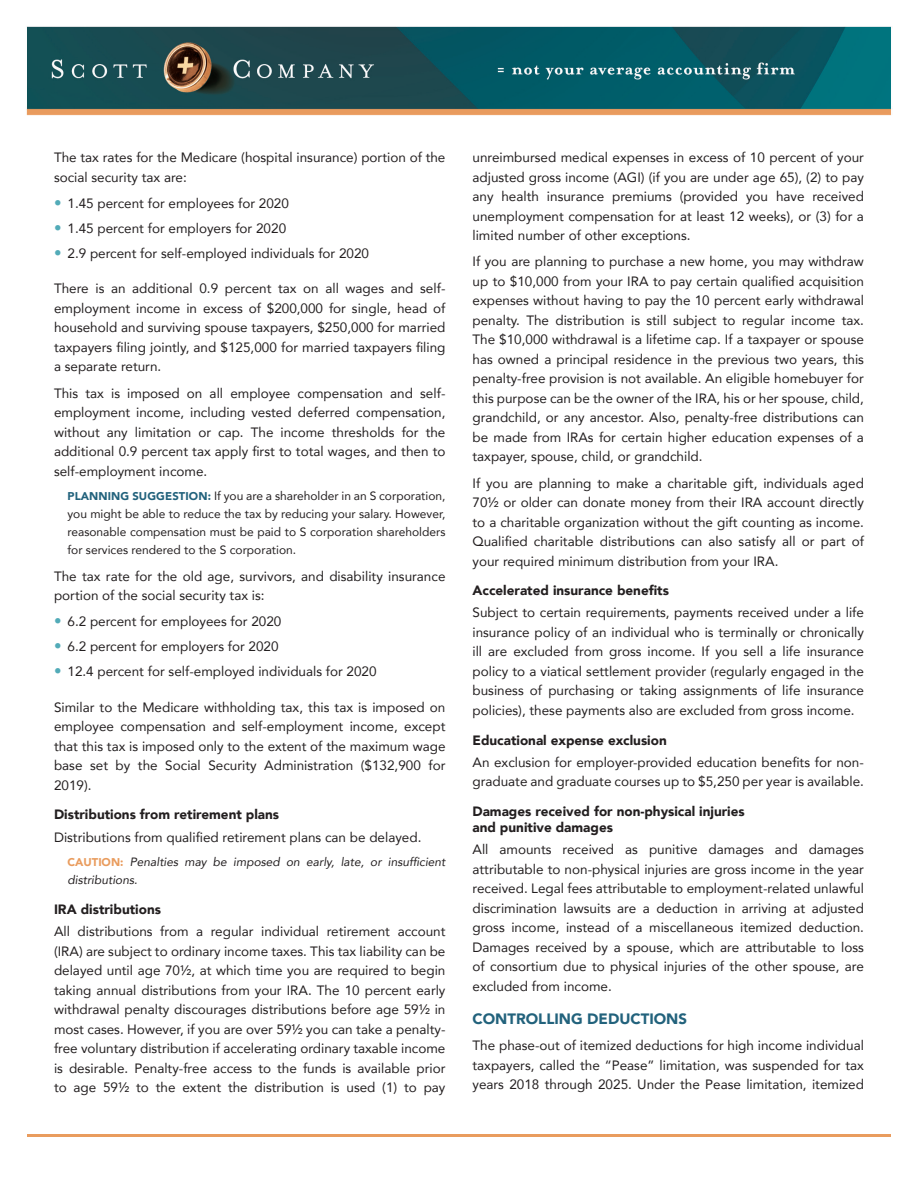
<style>
.page{position:relative;width:918px;height:1188px;background:#fff}
.page>*{position:absolute;margin:0;border:0;box-sizing:border-box;transform-origin:0 0}
.Sub_Heading{font:900 15px "Avenir";color:#22627c}
.t1{font:13.5px/19.5px "Avenir";color:#231f20;text-align:justify}
.Sub_Sub_Sub_Heading{font:900 13.5px/16.2px "Avenir";color:#231f20}
.Indent{font:12px/18px "Avenir";color:#231f20;text-align:justify}
.Indent_Italic{font:italic 12px/18px "Avenir";color:#231f20}
.s1{font-size:15px;color:#52abb8}
.s2{font-weight:900;font-size:11.25px;color:#22627c}
.s3{font-weight:900;font-style:normal;font-size:11.25px;color:#e99c5e}
</style>
<div class="page">
<img style="left:26px;top:26px;width:865px;height:90px">
<hr style="left:27px;top:1134px;width:864px;height:3px;background:#e99c5e">
<p class="t1" style="left:54px;top:147px;width:393px">The tax rates for the Medicare (hospital insurance) portion of the social security tax are:</p>
<p class="t1" style="left:54px;top:193px;width:236px"><span class="s1">•</span> 1.45 percent for employees for 2020</p>
<p class="t1" style="left:54px;top:218px;width:234px"><span class="s1">•</span> 1.45 percent for employers for 2020</p>
<p class="t1" style="left:54px;top:243px;width:317px"><span class="s1">•</span> 2.9 percent for self-employed individuals for 2020</p>
<p class="t1" style="left:54px;top:278px;width:393px">There is an additional 0.9 percent tax on all wages and self&shy;employment income in excess of $200,000 for single, head of household and surviving spouse taxpayers, $250,000 for married taxpayers filing jointly, and $125,000 for married taxpayers filing a separate return.</p>
<p class="t1" style="left:54px;top:383px;width:393px">This tax is imposed on all employee compensation and self&shy;employment income, including vested deferred compensation, without any limitation or cap. The income thresholds for the additional 0.9 percent tax apply first to total wages, and then to self-employment income.</p>
<p class="Indent" style="left:68px;top:487px;width:380px"><span class="s2">PLANNING SUGGESTION:</span> If you are a shareholder in an S corporation, you might be able to reduce the tax by reducing your salary. However, reasonable compensation must be paid to S corporation shareholders for services rendered to the S corporation.</p>
<p class="t1" style="left:54px;top:566px;width:393px">The tax rate for the old age, survivors, and disability insurance portion of the social security tax is:</p>
<p class="t1" style="left:54px;top:611px;width:229px"><span class="s1">•</span> 6.2 percent for employees for 2020</p>
<p class="t1" style="left:54px;top:636px;width:226px"><span class="s1">•</span> 6.2 percent for employers for 2020</p>
<p class="t1" style="left:54px;top:661px;width:324px"><span class="s1">•</span> 12.4 percent for self-employed individuals for 2020</p>
<p class="t1" style="left:54px;top:697px;width:393px">Similar to the Medicare withholding tax, this tax is imposed on employee compensation and self-employment income, except that this tax is imposed only to the extent of the maximum wage base set by the Social Security Administration ($132,900 for 2019).</p>
<p class="Sub_Sub_Sub_Heading" style="left:54px;top:806px;width:227px">Distributions from retirement plans</p>
<p class="t1" style="left:54px;top:827px;width:369px">Distributions from qualified retirement plans can be delayed.</p>
<p class="Indent_Italic" style="left:68px;top:853px;width:380px"><span class="s3">CAUTION:</span> Penalties may be imposed on early, late, or insufficient distributions.</p>
<p class="Sub_Sub_Sub_Heading" style="left:54px;top:901px;width:109px">IRA distributions</p>
<p class="t1" style="left:54px;top:921px;width:393px">All distributions from a regular individual retirement account (IRA) are subject to ordinary income taxes. This tax liability can be delayed until age 70½, at which time you are required to begin taking annual distributions from your IRA. The 10 percent early withdrawal penalty discourages distributions before age 59½ in most cases. However, if you are over 59½ you can take a penalty&shy;free voluntary distribution if accelerating ordinary taxable income is desirable. Penalty-free access to the funds is available prior to age 59½ to the extent the distribution is used (1) to pay</p>
<p class="t1" style="left:472px;top:147px;width:393px">unreimbursed medical expenses in excess of 10 percent of your adjusted gross income (AGI) (if you are under age 65), (2) to pay any health insurance premiums (provided you have received unemployment compensation for at least 12 weeks), or (3) for a limited number of other exceptions.</p>
<p class="t1" style="left:472px;top:251px;width:393px">If you are planning to purchase a new home, you may withdraw up to $10,000 from your IRA to pay certain qualified acquisition expenses without having to pay the 10 percent early withdrawal penalty. The distribution is still subject to regular income tax.<br>The $10,000 withdrawal is a lifetime cap. If a taxpayer or spouse has owned a principal residence in the previous two years, this penalty-free provision is not available. An eligible homebuyer for this purpose can be the owner of the IRA, his or her spouse, child, grandchild, or any ancestor. Also, penalty-free distributions can be made from IRAs for certain higher education expenses of a taxpayer, spouse, child, or grandchild.</p>
<p class="t1" style="left:472px;top:473px;width:393px">If you are planning to make a charitable gift, individuals aged 70½ or older can donate money from their IRA account directly to a charitable organization without the gift counting as income.<br>Qualified charitable distributions can also satisfy all or part of your required minimum distribution from your IRA.</p>
<p class="Sub_Sub_Sub_Heading" style="left:472px;top:582px;width:198px">Accelerated insurance benefits</p>
<p class="t1" style="left:472px;top:603px;width:393px">Subject to certain requirements, payments received under a life insurance policy of an individual who is terminally or chronically ill are excluded from gross income. If you sell a life insurance policy to a viatical settlement provider (regularly engaged in the business of purchasing or taking assignments of life insurance policies), these payments also are excluded from gross income.</p>
<p class="Sub_Sub_Sub_Heading" style="left:472px;top:731px;width:196px">Educational expense exclusion</p>
<p class="t1" style="left:472px;top:752px;width:393px">An exclusion for employer-provided education benefits for non&shy;graduate and graduate courses up to $5,250 per year is available.</p>
<p class="Sub_Sub_Sub_Heading" style="left:472px;top:803px;width:274px">Damages received for non-physical injuries and punitive damages</p>
<p class="t1" style="left:472px;top:840px;width:393px">All amounts received as punitive damages and damages attributable to non-physical injuries are gross income in the year received. Legal fees attributable to employment-related unlawful discrimination lawsuits are a deduction in arriving at adjusted gross income, instead of a miscellaneous itemized deduction.<br>Damages received by a spouse, which are attributable to loss of consortium due to physical injuries of the other spouse, are excluded from income.</p>
<p class="Sub_Heading" style="left:472px;top:1006px;width:216px">CONTROLLING DEDUCTIONS</p>
<p class="t1" style="left:472px;top:1035px;width:393px">The phase-out of itemized deductions for high income individual taxpayers, called the “Pease” limitation, was suspended for tax years 2018 through 2025. Under the Pease limitation, itemized</p>
</div>
